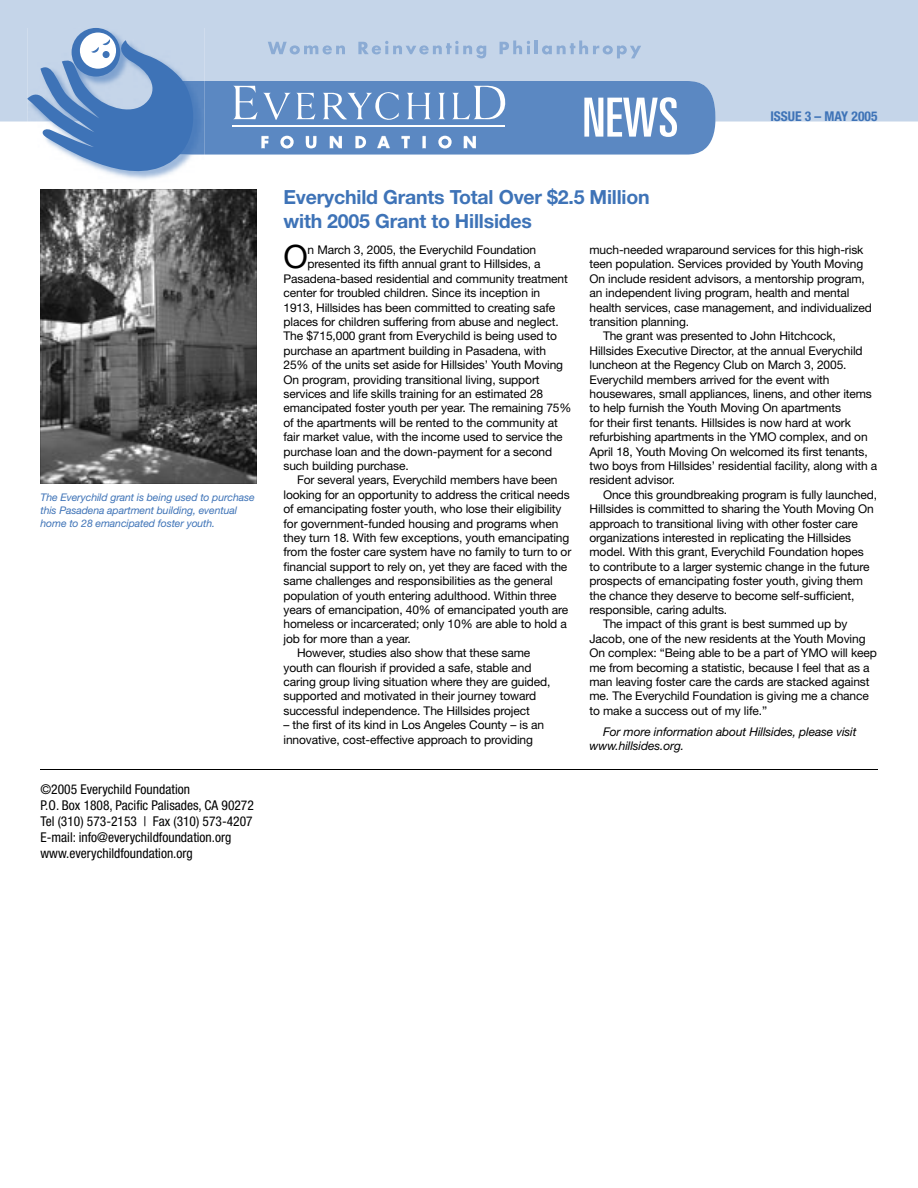
<style>
.page{position:relative;width:918px;height:1188px;background:#fff}
.page>*{position:absolute;margin:0;border:0;box-sizing:border-box;transform-origin:0 0}
.t1{font:32.1px "Helvetica Neue";color:#000}
.t2{font:700 19.5px/23.4px "Helvetica Neue";letter-spacing:-.01em;color:#3e73b7}
.t3{font:condensed 13.5px/16.2px "Helvetica Neue";color:#000}
.t4{font:700 condensed 13.5px "Helvetica Neue";color:#3e73b7}
.t5{font:12px/14.4px "Helvetica Neue";letter-spacing:-.01em;color:#000}
.t6{font:italic 12px/14.4px "Helvetica Neue";letter-spacing:-.01em;color:#000}
.t7{font:italic 10.5px/12.6px "Helvetica Neue";letter-spacing:-.01em;color:#3e73b7}
</style>
<div class="page">
<div style="left:0;top:0;width:918px;height:122px;background:#c5d5e9"></div>
<hr style="left:41px;top:769px;width:837px;height:1px;background:#000">
<div style="left:27px;top:28px;width:177px;height:11px;background:#c5d5e9"></div>
<svg style="left:72px;top:28px;width:48px;height:49px"></svg>
<div style="left:80px;top:33px;width:36px;height:36px;background:#fff;border-radius:50%"></div>
<img style="left:42px;top:190px;width:214px;height:294px">
<hr style="left:41px;top:189px;width:1px;height:295px;background:#000">
<hr style="left:41px;top:484px;width:215px;height:1px;background:#000">
<hr style="left:256px;top:189px;width:1px;height:295px;background:#000">
<svg style="left:27px;top:39px;width:689px;height:151px"></svg>
<p class="t4" style="left:770px;top:109px;width:109px">ISSUE฀3฀–฀MAY฀2005</p>
<p class="t7" style="left:41px;top:491px;width:216px">The Everychild grant is being used to purchase this Pasadena apartment building, eventual home to 28 emancipated foster youth.</p>
<p class="t3" style="left:41px;top:781px;width:221px">©2005฀Everychild฀Foundation P.O.฀Box฀1808,฀Pacifi฀c฀Palisades,฀CA฀90272฀฀ Tel฀(310)฀573-2153฀฀|฀฀Fax฀(310)฀573-4207฀฀ E-mail:฀info@everychildfoundation.org฀฀ www.everychildfoundation.org</p>
<h2 class="t2" style="left:284px;top:185px;width:368px">Everychild Grants Total Over $2.5 Million with 2005 Grant to Hillsides</h2>
<h1 class="t1" style="left:284px;top:238px;width:26px">O</h1>
<p class="t5" style="left:308px;top:242px;width:230px">n March 3, 2005, the Everychild Foundation</p>
<p class="t5" style="left:308px;top:257px;width:234px">presented its fifth annual grant to Hillsides, a</p>
<p class="t5" style="left:284px;top:271px;width:286px">Pasadena-based residential and community treatment</p>
<p class="t5" style="left:284px;top:286px;width:258px">center for troubled children. Since its inception in</p>
<p class="t5" style="left:284px;top:300px;width:273px">1913, Hillsides has been committed to creating safe</p>
<p class="t5" style="left:284px;top:314px;width:277px">places for children suffering from abuse and neglect.</p>
<p class="t5" style="left:284px;top:329px;width:275px">The $715,000 grant from Everychild is being used to</p>
<p class="t5" style="left:284px;top:343px;width:264px">purchase an apartment building in Pasadena, with</p>
<p class="t5" style="left:284px;top:358px;width:281px">25% of the units set aside for Hillsides’ Youth Moving</p>
<p class="t5" style="left:284px;top:372px;width:258px">On program, providing transitional living, support</p>
<p class="t5" style="left:284px;top:386px;width:261px">services and life skills training for an estimated 28</p>
<p class="t5" style="left:284px;top:401px;width:290px">emancipated foster youth per year. The remaining 75%</p>
<p class="t5" style="left:284px;top:415px;width:276px">of the apartments will be rented to the community at</p>
<p class="t5" style="left:284px;top:430px;width:281px">fair market value, with the income used to service the</p>
<p class="t5" style="left:284px;top:444px;width:270px">purchase loan and the down-payment for a second</p>
<p class="t5" style="left:284px;top:458px;width:127px">such building purchase.</p>
<p class="t5" style="left:297px;top:473px;width:262px">For several years, Everychild members have been</p>
<p class="t5" style="left:284px;top:487px;width:288px">looking for an opportunity to address the critical needs</p>
<p class="t5" style="left:284px;top:502px;width:280px">of emancipating foster youth, who lose their eligibility</p>
<p class="t5" style="left:284px;top:516px;width:276px">for government-funded housing and programs when</p>
<p class="t5" style="left:284px;top:530px;width:287px">they turn 18. With few exceptions, youth emancipating</p>
<p class="t5" style="left:284px;top:545px;width:289px">from the foster care system have no family to turn to or</p>
<p class="t5" style="left:284px;top:559px;width:285px">financial support to rely on, yet they are faced with the</p>
<p class="t5" style="left:284px;top:574px;width:271px">same challenges and responsibilities as the general</p>
<p class="t5" style="left:284px;top:588px;width:275px">population of youth entering adulthood. Within three</p>
<p class="t5" style="left:284px;top:602px;width:286px">years of emancipation, 40% of emancipated youth are</p>
<p class="t5" style="left:284px;top:617px;width:285px">homeless or incarcerated; only 10% are able to hold a</p>
<p class="t5" style="left:284px;top:631px;width:129px">job for more than a year.</p>
<p class="t5" style="left:297px;top:646px;width:235px">However, studies also show that these same</p>
<p class="t5" style="left:284px;top:660px;width:249px">youth can flourish if provided a safe, stable and</p>
<p class="t5" style="left:284px;top:674px;width:269px">caring group living situation where they are guided,</p>
<p class="t5" style="left:284px;top:689px;width:254px">supported and motivated in their journey toward</p>
<p class="t5" style="left:284px;top:703px;width:248px">successful independence. The Hillsides project</p>
<p class="t5" style="left:284px;top:718px;width:262px">– the first of its kind in Los Angeles County – is an innovative, cost-effective approach to providing</p>
<p class="t5" style="left:590px;top:242px;width:275px">much-needed wraparound services for this high-risk</p>
<p class="t5" style="left:590px;top:257px;width:275px">teen population. Services provided by Youth Moving</p>
<p class="t5" style="left:590px;top:271px;width:277px">On include resident advisors, a mentorship program,</p>
<p class="t5" style="left:590px;top:286px;width:262px">an independent living program, health and mental</p>
<p class="t5" style="left:590px;top:300px;width:284px">health services, case management, and individualized</p>
<p class="t5" style="left:590px;top:314px;width:101px">transition planning.</p>
<p class="t5" style="left:603px;top:329px;width:234px">The grant was presented to John Hitchcock,</p>
<p class="t5" style="left:590px;top:343px;width:275px">Hillsides Executive Director, at the annual Everychild</p>
<p class="t5" style="left:590px;top:358px;width:259px">luncheon at the Regency Club on March 3, 2005.</p>
<p class="t5" style="left:590px;top:372px;width:242px">Everychild members arrived for the event with</p>
<p class="t5" style="left:590px;top:386px;width:284px">housewares, small appliances, linens, and other items</p>
<p class="t5" style="left:590px;top:401px;width:253px">to help furnish the Youth Moving On apartments</p>
<p class="t5" style="left:590px;top:415px;width:263px">for their first tenants. Hillsides is now hard at work</p>
<p class="t5" style="left:590px;top:430px;width:280px">refurbishing apartments in the YMO complex, and on</p>
<p class="t5" style="left:590px;top:444px;width:280px">April 18, Youth Moving On welcomed its first tenants,</p>
<p class="t5" style="left:590px;top:458px;width:289px">two boys from Hillsides’ residential facility, along with a</p>
<p class="t5" style="left:590px;top:473px;width:87px">resident advisor.</p>
<p class="t5" style="left:603px;top:487px;width:276px">Once this groundbreaking program is fully launched,</p>
<p class="t5" style="left:590px;top:502px;width:286px">Hillsides is committed to sharing the Youth Moving On</p>
<p class="t5" style="left:590px;top:516px;width:270px">approach to transitional living with other foster care</p>
<p class="t5" style="left:590px;top:530px;width:263px">organizations interested in replicating the Hillsides</p>
<p class="t5" style="left:590px;top:545px;width:276px">model. With this grant, Everychild Foundation hopes</p>
<p class="t5" style="left:590px;top:559px;width:282px">to contribute to a larger systemic change in the future</p>
<p class="t5" style="left:590px;top:574px;width:275px">prospects of emancipating foster youth, giving them</p>
<p class="t5" style="left:590px;top:588px;width:266px">the chance they deserve to become self-sufficient,</p>
<p class="t5" style="left:590px;top:602px;width:139px">responsible, caring adults.</p>
<p class="t5" style="left:603px;top:617px;width:246px">The impact of this grant is best summed up by</p>
<p class="t5" style="left:590px;top:631px;width:278px">Jacob, one of the new residents at the Youth Moving</p>
<p class="t5" style="left:590px;top:646px;width:289px">On complex: “Being able to be a part of YMO will keep</p>
<p class="t5" style="left:590px;top:660px;width:282px">me from becoming a statistic, because I feel that as a</p>
<p class="t5" style="left:590px;top:674px;width:282px">man leaving foster care the cards are stacked against</p>
<p class="t5" style="left:590px;top:689px;width:281px">me. The Everychild Foundation is giving me a chance</p>
<p class="t5" style="left:590px;top:703px;width:179px">to make a success out of my life.”</p>
<p class="t6" style="left:590px;top:724px;width:269px;text-indent:14px">For more information about Hillsides, please visit www.hillsides.org.</p>
</div>
